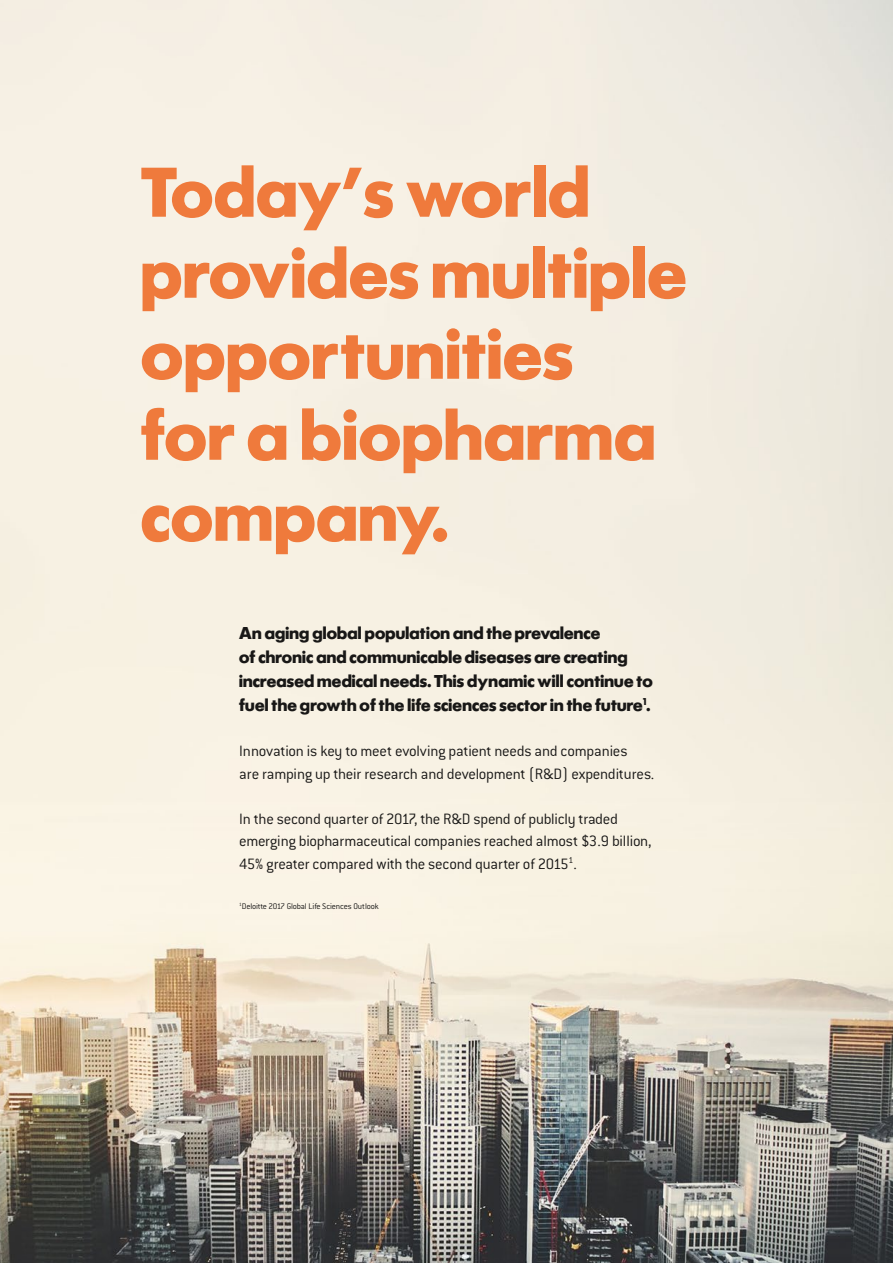
<style>
.page{position:relative;width:893px;height:1263px;background:#fff}
.page>*{position:absolute;margin:0;border:0;box-sizing:border-box;transform-origin:0 0}
.headlines_49pt{font:700 73.5px/81px "Futura SH";letter-spacing:.015em;color:#ef7a3c}
.black_sublines_12pt{font:700 18px/24px "Futura SH";letter-spacing:.015em;color:#181716}
.body_11pt{font:300 16.5px/22.5px "Conduit ITC Std";letter-spacing:-.015em;color:#181716}
.footnote_6pt{font:300 9px "Conduit ITC Std";letter-spacing:-.015em;color:#181716}
</style>
<div class="page">
<img style="left:0;top:0;width:893px;height:1263px">
<p class="headlines_49pt" style="left:141px;top:153px;width:547px">Today’s world provides multiple opportunities<br>for a biopharma company.</p>
<p class="black_sublines_12pt" style="left:239px;top:621px;width:415px">An aging global population and the prevalence<br>of chronic and communicable diseases are creating increased medical needs. This dynamic will continue to fuel the growth of the life sciences sector in the future<sup>1</sup>.</p>
<p class="body_11pt" style="left:239px;top:739px;width:417px">Innovation is key to meet evolving patient needs and companies<br>are ramping up their research and development (R&amp;D) expenditures.</p>
<p class="body_11pt" style="left:239px;top:807px;width:414px">In the second quarter of 2017, the R&amp;D spend of publicly traded emerging biopharmaceutical companies reached almost $3.9 billion,<br>45% greater compared with the second quarter of 2015<sup>1</sup>.</p>
<p class="footnote_6pt" style="left:239px;top:901px;width:141px"><sup>1</sup>Deloitte 2017 Global Life Sciences Outlook</p>
</div>
